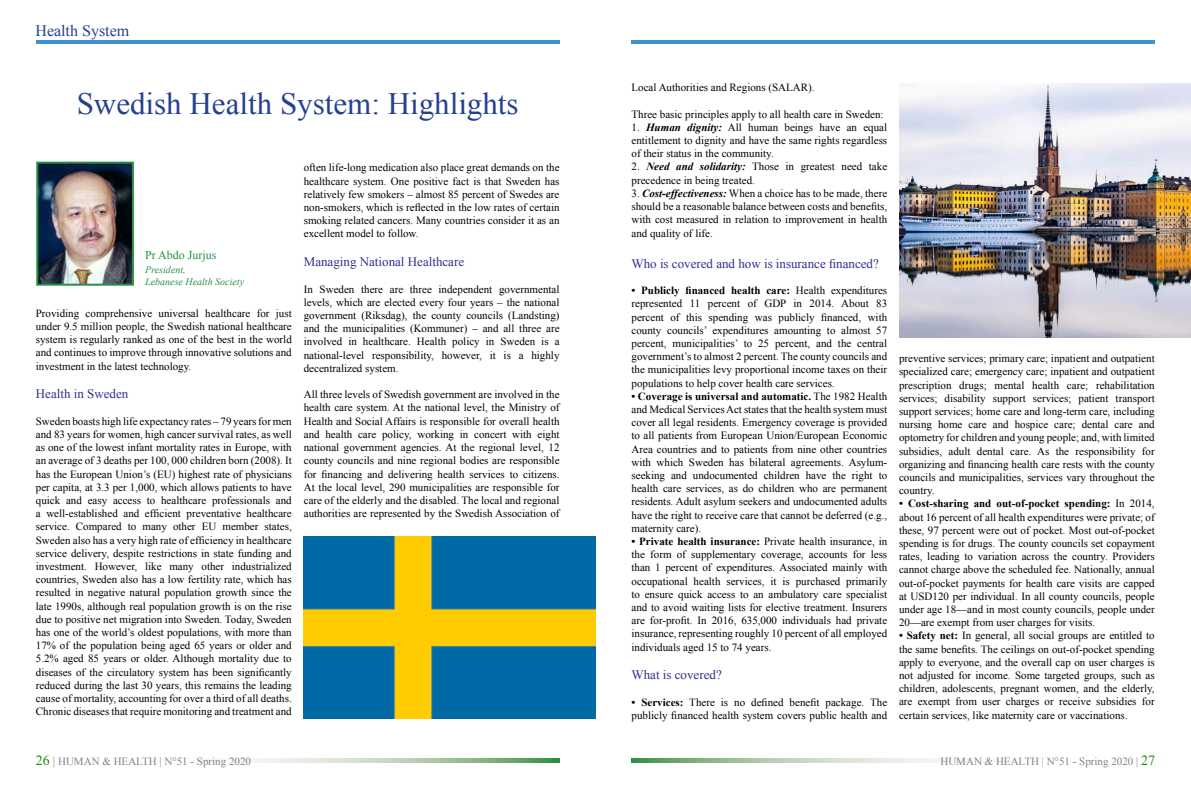
<style>
.page{position:relative;width:1191px;height:794px;background:#fff}
.page>*{position:absolute;margin:0;border:0;box-sizing:border-box;transform-origin:0 0}
.t1{font:31px "Times New Roman";color:#25408f}
.t2{font:16px "Times New Roman";color:#25408f}
.t3{font:13px "Times New Roman";color:#2e3092}
.t4{font:12px "Times New Roman";color:#279045}
.t5{font:11px/13.2px "Times New Roman";color:#000;text-align:justify}
.t6{font:11px "Times New Roman";color:#808285}
.t7{font:italic 10px/12px "Times New Roman";color:#279045}
.s1{font-weight:700;font-style:italic}
.s2{font-weight:700}
.s3{font-size:14px;color:#228b0f}
.s4{font-size:12px}
</style>
<div class="page">
<svg style="left:229px;top:758px;width:330px;height:5px;background:#b4cfb1"></svg>
<svg style="left:631px;top:758px;width:328px;height:5px;background:#b5cfb2"></svg>
<hr style="left:36px;top:41px;width:523px;height:3px;background:#3c91cf">
<hr style="left:631px;top:41px;width:524px;height:3px;background:#3c91cf">
<img style="left:39px;top:165px;width:92px;height:118px">
<div style="left:36px;top:162px;width:98px;height:124px;border:2px solid #279045"></div>
<img style="left:304px;top:536px;width:291px;height:182px">
<img style="left:899px;top:84px;width:292px;height:253px">
<h2 class="t2" style="left:35px;top:20px;width:95px">Health System</h2>
<h1 class="t1" style="left:77px;top:82px;width:443px">Swedish Health System: Highlights</h1>
<p class="t4" style="left:145px;top:246px;width:73px">Pr Abdo Jurjus</p>
<p class="t7" style="left:145px;top:263px;width:100px">President,<br>Lebanese Health Society</p>
<p class="t5" style="left:36px;top:306px;width:257px">Providing comprehensive universal healthcare for just under 9.5 million people, the Swedish national healthcare system is regularly ranked as one of the best in the world and continues to improve through innovative solutions and investment in the latest technology.</p>
<p class="t3" style="left:36px;top:385px;width:94px">Health in Sweden</p>
<p class="t5" style="left:36px;top:414px;width:257px">Sweden boasts high life expectancy rates – 79 years for men and 83 years for women, high cancer survival rates, as well as one of the lowest infant mortality rates in Europe, with an average of 3 deaths per 100, 000 children born (2008). It has the European Union’s (EU) highest rate of physicians per capita, at 3.3 per 1,000, which allows patients to have quick and easy access to healthcare professionals and a well-established and efficient preventative healthcare service. Compared to many other EU member states, Sweden also has a very high rate of efficiency in healthcare service delivery, despite restrictions in state funding and investment. However, like many other industrialized countries, Sweden also has a low fertility rate, which has resulted in negative natural population growth since the late 1990s, although real population growth is on the rise due to positive net migration into Sweden. Today, Sweden has one of the world’s oldest populations, with more than 17% of the population being aged 65 years or older and 5.2% aged 85 years or older. Although mortality due to diseases of the circulatory system has been significantly reduced during the last 30 years, this remains the leading cause of mortality, accounting for over a third of all deaths.<br>Chronic diseases that require monitoring and treatment and</p>
<p class="t5" style="left:304px;top:161px;width:257px">often life-long medication also place great demands on the healthcare system. One positive fact is that Sweden has relatively few smokers – almost 85 percent of Swedes are non-smokers, which is reflected in the low rates of certain smoking related cancers. Many countries consider it as an excellent model to follow.</p>
<p class="t3" style="left:304px;top:253px;width:162px">Managing National Healthcare</p>
<p class="t5" style="left:304px;top:282px;width:257px">In Sweden there are three independent governmental levels, which are elected every four years – the national government (Riksdag), the county councils (Landsting) and the municipalities (Kommuner) – and all three are involved in healthcare. Health policy in Sweden is a national-level responsibility, however, it is a highly decentralized system.</p>
<p class="t5" style="left:304px;top:388px;width:257px">All three levels of Swedish government are involved in the health care system. At the national level, the Ministry of Health and Social Affairs is responsible for overall health and health care policy, working in concert with eight national government agencies. At the regional level, 12 county councils and nine regional bodies are responsible for financing and delivering health services to citizens.<br>At the local level, 290 municipalities are responsible for care of the elderly and the disabled. The local and regional authorities are represented by the Swedish Association of</p>
<p class="t5" style="left:631px;top:81px;width:185px">Local Authorities and Regions (SALAR).</p>
<p class="t5" style="left:631px;top:107px;width:254px">Three basic principles apply to all health care in Sweden:</p>
<p class="t5" style="left:631px;top:120px;width:257px">1. <span class="s1">Human dignity:</span> All human beings have an equal entitlement to dignity and have the same rights regardless of their status in the community.</p>
<p class="t5" style="left:631px;top:160px;width:257px">2. <span class="s1">Need and solidarity:</span> Those in greatest need take precedence in being treated.</p>
<p class="t5" style="left:631px;top:186px;width:257px">3. <span class="s1">Cost-effectiveness:</span> When a choice has to be made, there should be a reasonable balance between costs and benefits, with cost measured in relation to improvement in health and quality of life.</p>
<p class="t3" style="left:631px;top:255px;width:249px">Who is covered and how is insurance financed?</p>
<p class="t5" style="left:631px;top:284px;width:257px"><span class="s2">• Publicly financed health care:</span> Health expenditures represented 11 percent of GDP in 2014. About 83 percent of this spending was publicly financed, with county councils’ expenditures amounting to almost 57 percent, municipalities’ to 25 percent, and the central government’s to almost 2 percent. The county councils and the municipalities levy proportional income taxes on their populations to help cover health care services.</p>
<p class="t5" style="left:631px;top:389px;width:257px"><span class="s2">• Coverage is universal and automatic.</span> The 1982 Health and Medical Services Act states that the health system must cover all legal residents. Emergency coverage is provided to all patients from European Union/European Economic Area countries and to patients from nine other countries with which Sweden has bilateral agreements. Asylum&shy;seeking and undocumented children have the right to health care services, as do children who are permanent residents. Adult asylum seekers and undocumented adults have the right to receive care that cannot be deferred (e.g., maternity care).</p>
<p class="t5" style="left:631px;top:534px;width:257px"><span class="s2">• Private health insurance:</span> Private health insurance, in the form of supplementary coverage, accounts for less than 1 percent of expenditures. Associated mainly with occupational health services, it is purchased primarily to ensure quick access to an ambulatory care specialist and to avoid waiting lists for elective treatment. Insurers are for-profit. In 2016, 635,000 individuals had private insurance, representing roughly 10 percent of all employed individuals aged 15 to 74 years.</p>
<p class="t3" style="left:631px;top:666px;width:92px">What is covered?</p>
<p class="t5" style="left:631px;top:695px;width:257px"><span class="s2">• Services:</span> There is no defined benefit package. The publicly financed health system covers public health and</p>
<p class="t5" style="left:899px;top:352px;width:257px">preventive services; primary care; inpatient and outpatient specialized care; emergency care; inpatient and outpatient prescription drugs; mental health care; rehabilitation services; disability support services; patient transport support services; home care and long-term care, including nursing home care and hospice care; dental care and optometry for children and young people; and, with limited subsidies, adult dental care. As the responsibility for organizing and financing health care rests with the county councils and municipalities, services vary throughout the country.</p>
<p class="t5" style="left:899px;top:497px;width:257px"><span class="s2">• Cost-sharing and out-of-pocket spending:</span> In 2014, about 16 percent of all health expenditures were private; of these, 97 percent were out of pocket. Most out-of-pocket spending is for drugs. The county councils set copayment rates, leading to variation across the country. Providers cannot charge above the scheduled fee. Nationally, annual out-of-pocket payments for health care visits are capped at USD120 per individual. In all county councils, people under age 18—and in most county councils, people under 20—are exempt from user charges for visits.</p>
<p class="t5" style="left:899px;top:629px;width:257px"><span class="s2">• Safety net:</span> In general, all social groups are entitled to the same benefits. The ceilings on out-of-pocket spending apply to everyone, and the overall cap on user charges is not adjusted for income. Some targeted groups, such as children, adolescents, pregnant women, and the elderly, are exempt from user charges or receive subsidies for certain services, like maternity care or vaccinations.</p>
<p class="t6" style="left:36px;top:754px;width:217px"><span class="s3">26</span> <span class="s4">|</span> HUMAN &amp; HEALTH | N°51 - Spring 2020</p>
<p class="t6" style="left:940px;top:754px;width:216px">HUMAN &amp; HEALTH | N°51 - Spring 2020 | <span class="s3">27</span></p>
</div>
